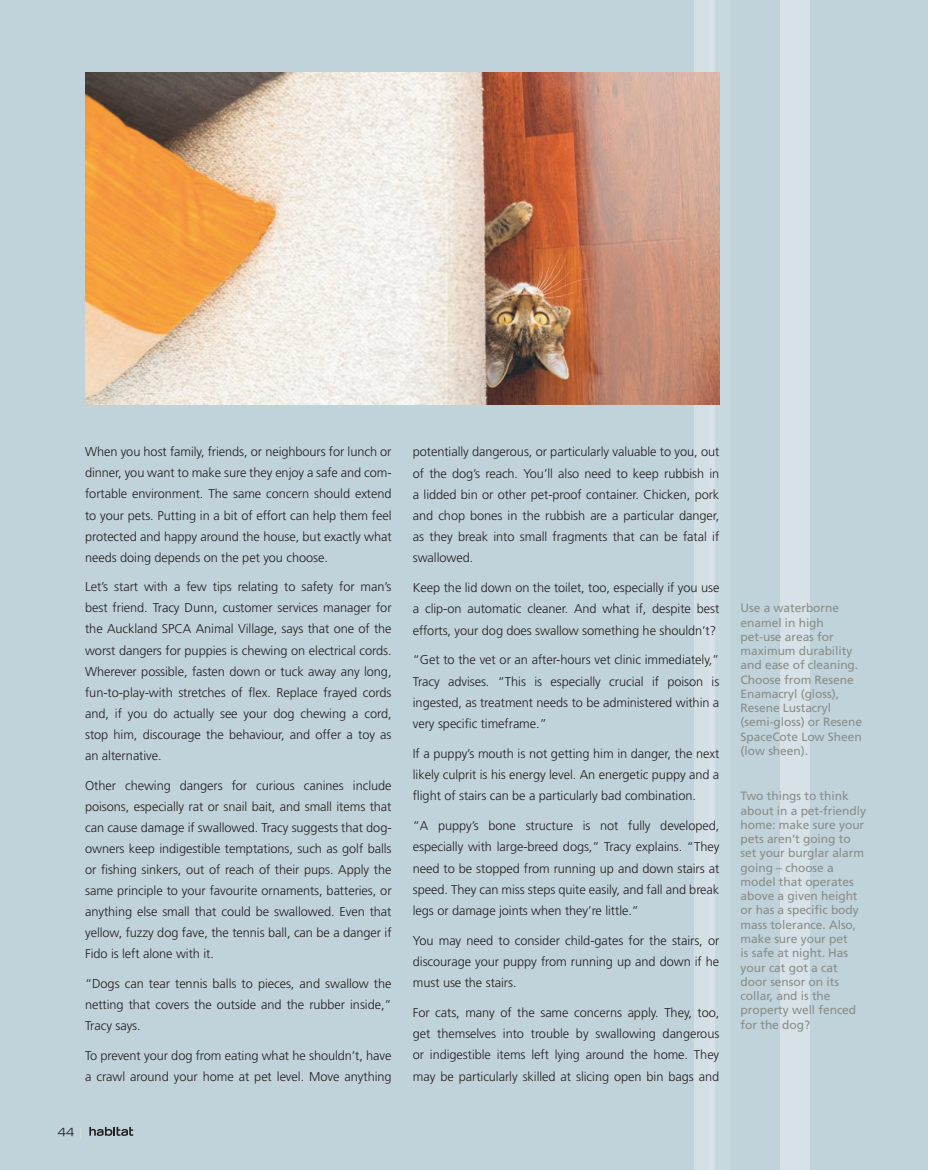
<style>
.page{position:relative;width:928px;height:1170px;background:#fff}
.page>*{position:absolute;margin:0;border:0;box-sizing:border-box;transform-origin:0 0}
.t1{font:300 12.75px/21px "Frutiger";letter-spacing:-.005em;color:#231f20;text-align:justify}
.t2{font:12px/14.2px "Frutiger";letter-spacing:-.005em;color:#898e8b}
.t3{font:expanded 11.25px "Trade Gothic LH";color:#231f20}
.s1{color:#dde2cd}
</style>
<div class="page">
<div style="left:0;top:0;width:927px;height:1169px;background:#c0d2da"></div>
<svg style="left:714px;top:0;width:6px;height:1169px"></svg>
<div style="left:693px;top:0;width:15px;height:1169px;background:#d2dfe5"></div>
<div style="left:708px;top:0;width:6px;height:1169px;background:#d7e2e8"></div>
<div style="left:780px;top:0;width:29px;height:1169px;background:#d7e2e8"></div>
<hr style="left:927px;top:0;width:1px;height:1169px;background:#c0d2da">
<img style="left:85px;top:72px;width:634px;height:332px">
<svg style="left:89px;top:1126px;width:44px;height:9px"></svg>
<p class="t1" style="left:85px;top:441px;width:308px">When you host family, friends, or neighbours for lunch or dinner, you want to make sure they enjoy a safe and com&shy;fortable environment. The same concern should extend to your pets. Putting in a bit of effort can help them feel protected and happy around the house, but exactly what needs doing depends on the pet you choose.</p>
<p class="t1" style="left:85px;top:576px;width:308px">Let’s start with a few tips relating to safety for man’s best friend. Tracy Dunn, customer services manager for the Auckland SPCA Animal Village, says that one of the worst dangers for puppies is chewing on electrical cords.<br>Wherever possible, fasten down or tuck away any long, fun-to-play-with stretches of flex. Replace frayed cords and, if you do actually see your dog chewing a cord, stop him, discourage the behaviour, and offer a toy as an alternative.</p>
<p class="t1" style="left:85px;top:774px;width:308px">Other chewing dangers for curious canines include poisons, especially rat or snail bait, and small items that can cause damage if swallowed. Tracy suggests that dog&shy;owners keep indigestible temptations, such as golf balls or fishing sinkers, out of reach of their pups. Apply the same principle to your favourite ornaments, batteries, or anything else small that could be swallowed. Even that yellow, fuzzy dog fave, the tennis ball, can be a danger if Fido is left alone with it.</p>
<p class="t1" style="left:85px;top:972px;width:308px">“Dogs can tear tennis balls to pieces, and swallow the netting that covers the outside and the rubber inside,” Tracy says.</p>
<p class="t1" style="left:85px;top:1044px;width:308px">To prevent your dog from eating what he shouldn’t, have a crawl around your home at pet level. Move anything</p>
<p class="t3" style="left:58px;top:1124px;width:26px">44 <span class="s1">|</span></p>
<p class="t1" style="left:412px;top:441px;width:308px">potentially dangerous, or particularly valuable to you, out of the dog’s reach. You’ll also need to keep rubbish in a lidded bin or other pet-proof container. Chicken, pork and chop bones in the rubbish are a particular danger, as they break into small fragments that can be fatal if swallowed.</p>
<p class="t1" style="left:412px;top:577px;width:308px">Keep the lid down on the toilet, too, especially if you use a clip-on automatic cleaner. And what if, despite best efforts, your dog does swallow something he shouldn’t?</p>
<p class="t1" style="left:412px;top:649px;width:308px">“Get to the vet or an after-hours vet clinic immediately,” Tracy advises. “This is especially crucial if poison is ingested, as treatment needs to be administered within a very specific timeframe.”</p>
<p class="t1" style="left:412px;top:743px;width:308px">If a puppy’s mouth is not getting him in danger, the next likely culprit is his energy level. An energetic puppy and a flight of stairs can be a particularly bad combination.</p>
<p class="t1" style="left:412px;top:815px;width:308px">“A puppy’s bone structure is not fully developed, especially with large-breed dogs,” Tracy explains. “They need to be stopped from running up and down stairs at speed. They can miss steps quite easily, and fall and break legs or damage joints when they’re little.”</p>
<p class="t1" style="left:412px;top:929px;width:308px">You may need to consider child-gates for the stairs, or discourage your puppy from running up and down if he must use the stairs.</p>
<p class="t1" style="left:412px;top:1002px;width:308px">For cats, many of the same concerns apply. They, too, get themselves into trouble by swallowing dangerous or indigestible items left lying around the home. They may be particularly skilled at slicing open bin bags and</p>
<p class="t2" style="left:740px;top:601px;width:123px">Use a waterborne enamel in high pet-use areas for maximum durability and ease of cleaning.<br>Choose from Resene<br>Enamacryl (gloss),<br>Resene Lustacryl (semi-gloss) or Resene<br>SpaceCote Low Sheen (low sheen).</p>
<p class="t2" style="left:740px;top:789px;width:127px">Two things to think about in a pet-friendly home: make sure your pets aren’t going to set your burglar alarm going – choose a model that operates above a given height or has a specific body mass tolerance. Also, make sure your pet<br>is safe at night. Has your cat got a cat door sensor on its collar, and is the property well fenced for the dog?</p>
</div>
